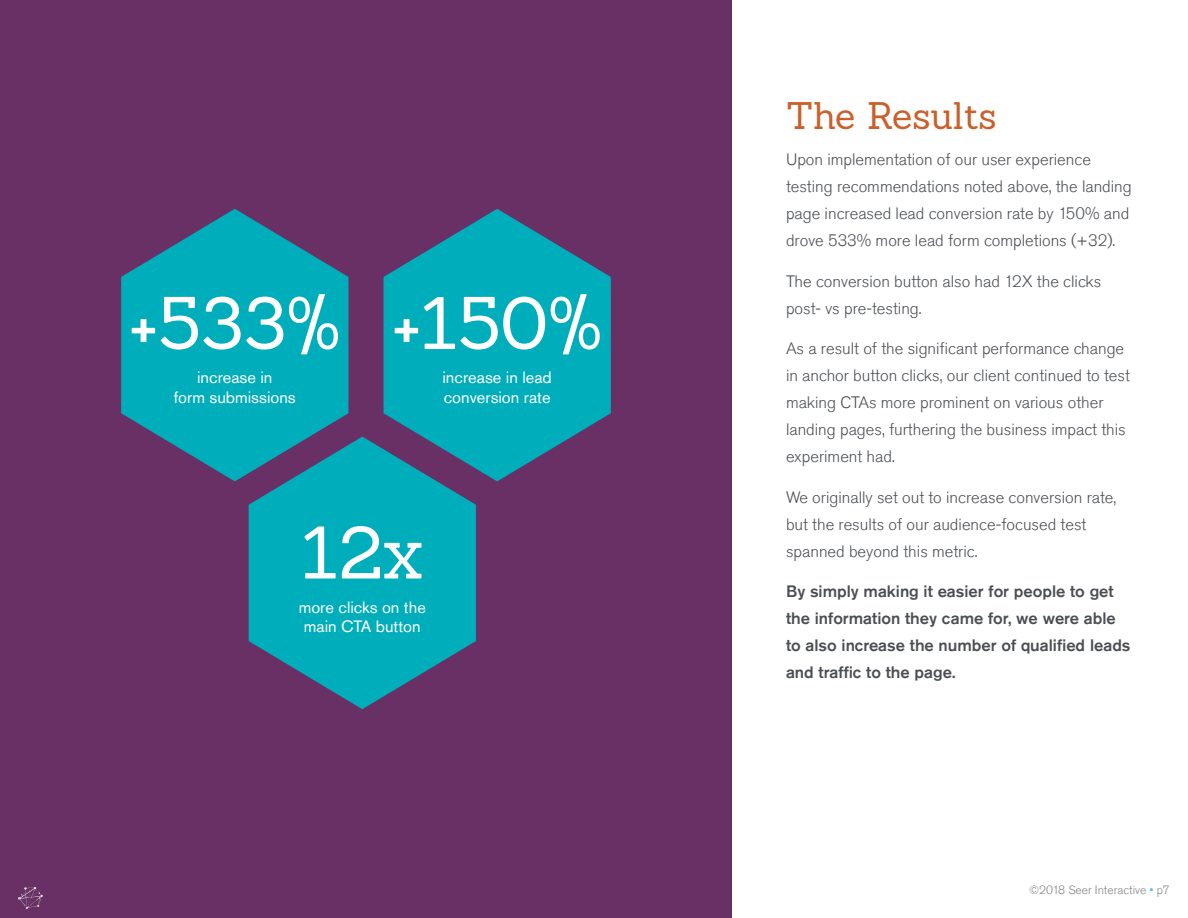
<style>
.page{position:relative;width:1188px;height:918px;background:#fff}
.page>*{position:absolute;margin:0;border:0;box-sizing:border-box;transform-origin:0 0}
.t1{font:72.45px "Sanchez";color:#fff}
.t2{font:37.5px "Sanchez";letter-spacing:-.005em;color:#ca602c}
.t3{font:300 16.5px/27px "Akzidenz Grotesk Std";color:#4b4f54}
.t4{font:500 16.5px/27px "Akzidenz Grotesk Std";color:#4b4f54}
.t5{font:16.5px/19.8px "Akzidenz Grotesk Std";color:#fff;text-align:center}
.t6{font:300 12px "Akzidenz Grotesk Std";color:#818487}
.s1{color:#4dc6cf}
</style>
<div class="page">
<div style="left:0;top:0;width:732px;height:918px;background:#683064"></div>
<svg style="left:18px;top:887px;width:25px;height:22px"></svg>
<svg style="left:121px;top:209px;width:227px;height:272px;fill:#00adbb"></svg>
<svg style="left:249px;top:437px;width:227px;height:272px;fill:#00adbb"></svg>
<svg style="left:384px;top:209px;width:227px;height:272px;fill:#00adbb"></svg>
<h1 class="t1" style="left:129px;top:276px;width:213px">+533%</h1>
<p class="t5" style="left:174px;top:367px;width:123px">increase in<br>form submissions</p>
<h1 class="t1" style="left:392px;top:276px;width:212px">+150%</h1>
<p class="t5" style="left:443px;top:367px;width:111px;text-align:left">increase in lead conversion rate</p>
<h1 class="t1" style="left:302px;top:506px;width:123px">12x</h1>
<p class="t5" style="left:299px;top:597px;width:129px">more clicks on the main CTA button</p>
<h2 class="t2" style="left:786px;top:92px;width:212px">The Results</h2>
<p class="t3" style="left:786px;top:146px;width:347px">Upon implementation of our user experience testing recommendations noted above, the landing page increased lead conversion rate by 150% and drove 533% more lead form completions (+32).</p>
<p class="t3" style="left:786px;top:268px;width:317px">The conversion button also had 12X the clicks post- vs pre-testing.</p>
<p class="t3" style="left:786px;top:335px;width:345px">As a result of the significant performance change in anchor button clicks, our client continued to test making CTAs more prominent on various other landing pages, furthering the business impact this experiment had.</p>
<p class="t3" style="left:786px;top:484px;width:332px">We originally set out to increase conversion rate, but the results of our audience-focused test spanned beyond this metric.</p>
<p class="t4" style="left:786px;top:577px;width:346px">By simply making it easier for people to get the information they came for, we were able to also increase the number of qualified leads and traffic to the page.</p>
<p class="t6" style="left:1029px;top:883px;width:142px">©2018 Seer Interactive <span class="s1">•</span> p7</p>
</div>
